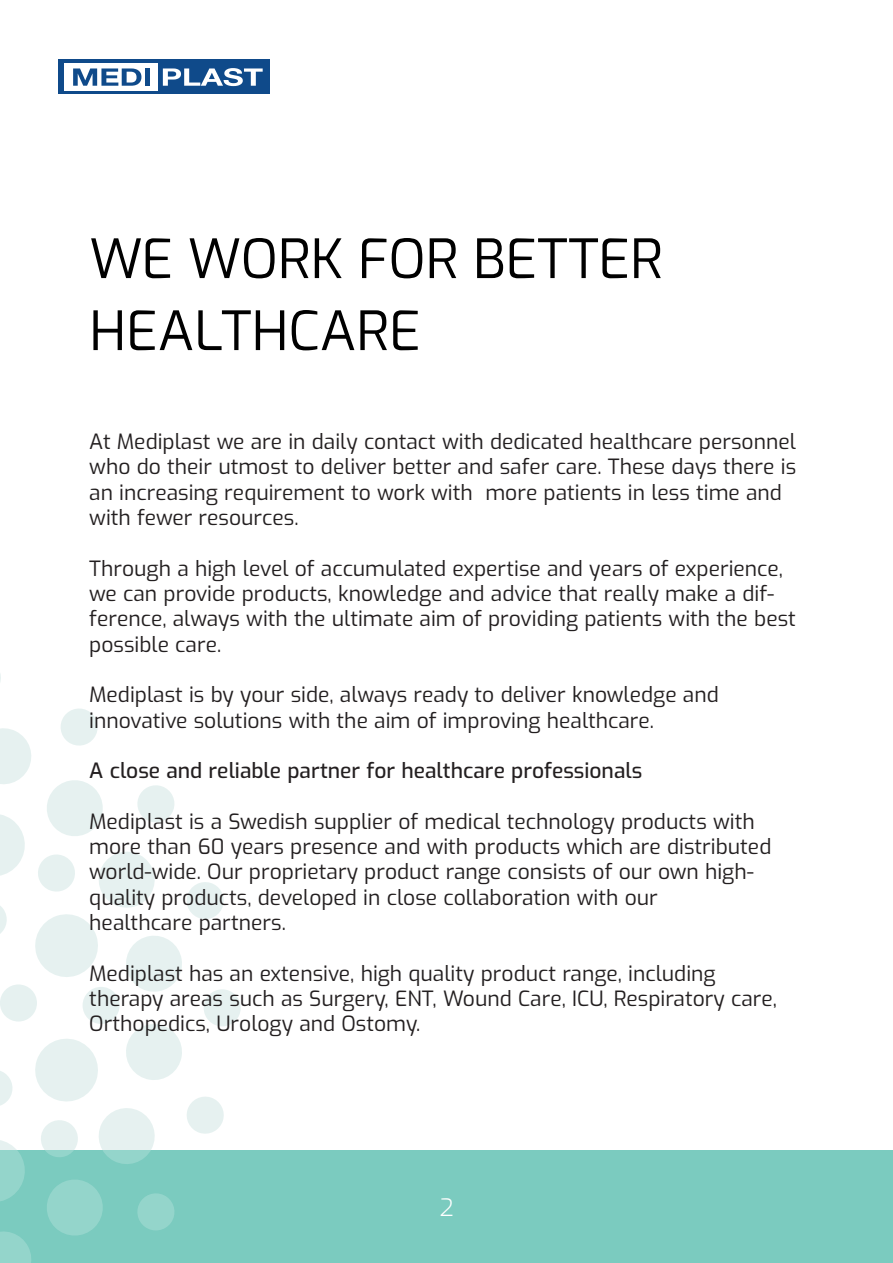
<style>
.page{position:relative;width:893px;height:1263px;background:#fff}
.page>*{position:absolute;margin:0;border:0;box-sizing:border-box;transform-origin:0 0}
.t1{font:54px/72px "Exo";color:#000}
.t2{font:300 24px "Exo";color:#fff}
.Plain_Text{font:21px/25.3px "Exo";color:#231f20}
.Plain_Text-2{font:500 21px "Exo";color:#231f20}
</style>
<div class="page">
<div style="left:0;top:1150px;width:893px;height:113px;background:#7bcbbf"></div>
<div style="left:204px;top:989px;width:37px;height:37px;background:#e6f1f0;border-radius:50%"></div>
<div style="left:0;top:984px;width:37px;height:37px;background:#e6f1f0;border-radius:50%"></div>
<div style="left:83px;top:987px;width:37px;height:37px;background:#e6f1f0;border-radius:50%"></div>
<svg style="left:0;top:1022px;width:224px;height:241px"></svg>
<svg style="left:0;top:708px;width:226px;height:286px"></svg>
<div style="left:58px;top:60px;width:211px;height:34px;background:#0f4a8a"></div>
<div style="left:64px;top:63px;width:93px;height:28px;background:#fff"></div>
<svg style="left:73px;top:68px;width:68px;height:18px"></svg>
<div style="left:145px;top:68px;width:5px;height:18px;background:#0f4a8a"></div>
<svg style="left:163px;top:68px;width:100px;height:18px"></svg>
<p class="t1" style="left:89px;top:220px;width:575px">WE WORK FOR BETTER<br>HEALTHCARE</p>
<p class="Plain_Text" style="left:89px;top:428px;width:708px">At Mediplast we are in daily contact with dedicated healthcare personnel who do their utmost to deliver better and safer care. These days there is an increasing requirement to work with more patients in less time and with fewer resources.</p>
<p class="Plain_Text" style="left:89px;top:554px;width:708px">Through a high level of accumulated expertise and years of experience, we can provide products, knowledge and advice that really make a dif&shy;ference, always with the ultimate aim of providing patients with the best possible care.</p>
<p class="Plain_Text" style="left:89px;top:681px;width:631px">Mediplast is by your side, always ready to deliver knowledge and</p>
<p class="Plain_Text" style="left:89px;top:706px;width:566px">innovative solutions with the aim of improving healthcare.</p>
<p class="Plain_Text-2" style="left:89px;top:755px;width:554px">A close and reliable partner for healthcare professionals</p>
<p class="Plain_Text" style="left:89px;top:807px;width:667px">Mediplast is a Swedish supplier of medical technology products with</p>
<p class="Plain_Text" style="left:89px;top:833px;width:684px">more than 60 years presence and with products which are distributed world-wide. Our proprietary product range consists of our own high-</p>
<p class="Plain_Text" style="left:89px;top:883px;width:570px">quality products, developed in close collaboration with our</p>
<p class="Plain_Text" style="left:89px;top:908px;width:198px">healthcare partners.</p>
<p class="Plain_Text" style="left:89px;top:959px;width:628px">Mediplast has an extensive, high quality product range, including</p>
<p class="Plain_Text" style="left:89px;top:984px;width:689px">therapy areas such as Surgery, ENT, Wound Care, ICU, Respiratory care,<br>Orthopedics, Urology and Ostomy.</p>
<p class="t2" style="left:439px;top:1189px;width:16px">2</p>
</div>
